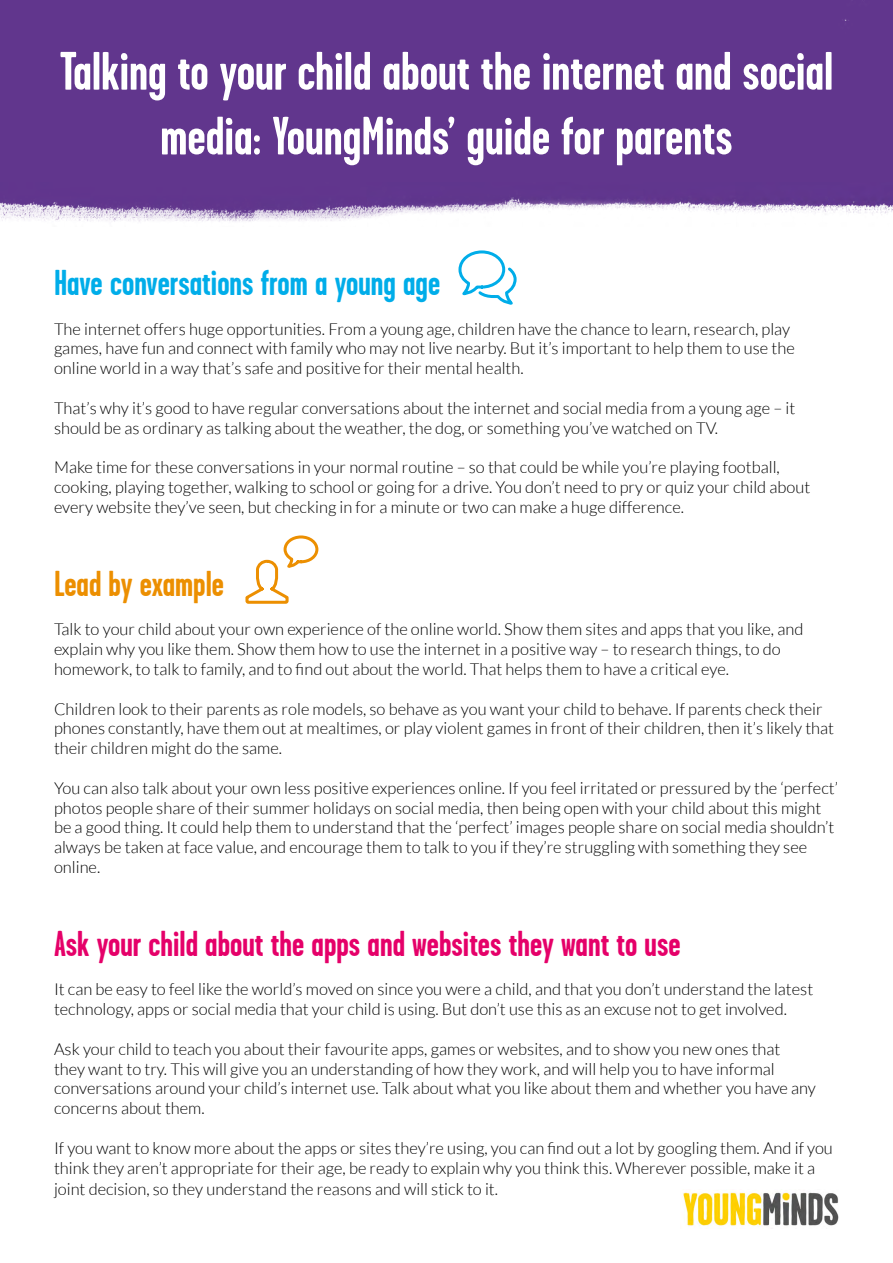
<style>
.page{position:relative;width:893px;height:1263px;background:#fff}
.page>*{position:absolute;margin:0;border:0;box-sizing:border-box;transform-origin:0 0}
.t1{font:700 54px/64.8px "Garage Gothic";color:#fff;text-align:center}
.t2{font:700 36px "Garage Gothic";color:#e50069}
.t3{font:700 36px "Garage Gothic";color:#00ade9}
.t4{font:700 36px "Garage Gothic";color:#ec8f01}
.t5{font:300 16.5px/19.8px "Lato";color:#000}
</style>
<div class="page">
<img style="left:0;top:0;width:893px;height:222px">
<svg style="left:458px;top:250px;width:59px;height:55px"></svg>
<svg style="left:245px;top:535px;width:74px;height:69px"></svg>
<img style="left:682px;top:1190px;width:157px;height:36px">
<h1 class="t1" style="left:60px;top:39px;width:775px">Talking to your child about the internet and social media: YoungMinds’ guide for parents</h1>
<h2 class="t3" style="left:54px;top:263px;width:388px">Have conversations from a young age</h2>
<p class="t5" style="left:54px;top:319px;width:742px">The internet offers huge opportunities. From a young age, children have the chance to learn, research, play games, have fun and connect with family who may not live nearby. But it’s important to help them to use the online world in a way that’s safe and positive for their mental health.</p>
<p class="t5" style="left:54px;top:398px;width:743px">That’s why it’s good to have regular conversations about the internet and social media from a young age – it should be as ordinary as talking about the weather, the dog, or something you’ve watched on TV.</p>
<p class="t5" style="left:54px;top:457px;width:758px">Make time for these conversations in your normal routine – so that could be while you’re playing football, cooking, playing together, walking to school or going for a drive. You don’t need to pry or quiz your child about every website they’ve seen, but checking in for a minute or two can make a huge difference.</p>
<h2 class="t4" style="left:54px;top:564px;width:172px">Lead by example</h2>
<p class="t5" style="left:54px;top:619px;width:751px">Talk to your child about your own experience of the online world. Show them sites and apps that you like, and explain why you like them. Show them how to use the internet in a positive way – to research things, to do homework, to talk to family, and to find out about the world. That helps them to have a critical eye.</p>
<p class="t5" style="left:54px;top:699px;width:782px">Children look to their parents as role models, so behave as you want your child to behave. If parents check their phones constantly, have them out at mealtimes, or play violent games in front of their children, then it’s likely that their children might do the same.</p>
<p class="t5" style="left:54px;top:778px;width:785px">You can also talk about your own less positive experiences online. If you feel irritated or pressured by the ‘perfect’ photos people share of their summer holidays on social media, then being open with your child about this might be a good thing. It could help them to understand that the ‘perfect’ images people share on social media shouldn’t always be taken at face value, and encourage them to talk to you if they’re struggling with something they see online.</p>
<h2 class="t2" style="left:54px;top:924px;width:628px">Ask your child about the apps and websites they want to use</h2>
<p class="t5" style="left:54px;top:979px;width:761px">It can be easy to feel like the world’s moved on since you were a child, and that you don’t understand the latest technology, apps or social media that your child is using. But don’t use this as an excuse not to get involved.</p>
<p class="t5" style="left:54px;top:1039px;width:763px">Ask your child to teach you about their favourite apps, games or websites, and to show you new ones that<br>they want to try. This will give you an understanding of how they work, and will help you to have informal conversations around your child’s internet use. Talk about what you like about them and whether you have any concerns about them.</p>
<p class="t5" style="left:54px;top:1138px;width:780px">If you want to know more about the apps or sites they’re using, you can find out a lot by googling them. And if you think they aren’t appropriate for their age, be ready to explain why you think this. Wherever possible, make it a</p>
<p class="t5" style="left:54px;top:1179px;width:446px">joint decision, so they understand the reasons and will stick to it.</p>
</div>
